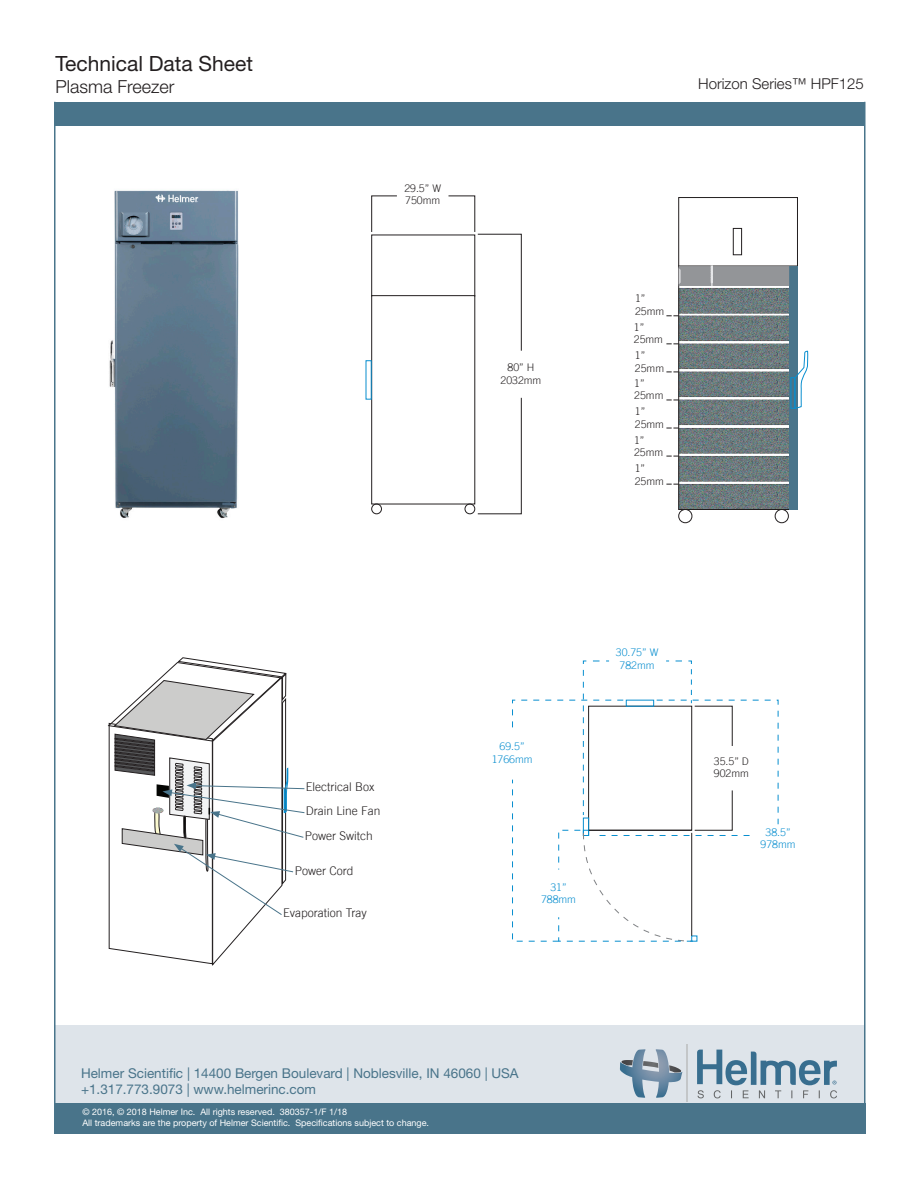
<style>
.page{position:relative;width:918px;height:1188px;background:#fff}
.page>*{position:absolute;margin:0;border:0;box-sizing:border-box;transform-origin:0 0}
.Title_1_Page2{font:21px "Helvetica Neue LT Std";color:#231f20}
.Sub-Title_2{font:300 18px "Helvetica Neue LT Std";color:#231f20}
.Sub-Title_4{font:300 15px "Helvetica Neue LT Std";color:#231f20}
.Footer_Address{font:13.5px "Helvetica Neue LT Std";color:#49748a}
.t1{font:300 12px "Trade Gothic";color:#231f20}
.t2{font:300 10.5px "Trade Gothic";color:#231f20}
.t3{font:300 10.5px "Trade Gothic";color:#088ecf}
.Footer_Legal{font:9px "Helvetica Neue LT Std";color:#fff}
</style>
<div class="page">
<svg style="left:512px;top:661px;width:266px;height:281px"></svg>
<hr style="left:589px;top:830px;width:103px;height:1px;background:#231f20">
<div style="left:54px;top:1025px;width:810px;height:79px;background:#dee4ea"></div>
<div style="left:54px;top:1104px;width:812px;height:30px;background:#49748a"></div>
<svg style="left:620px;top:1049px;width:63px;height:49px"></svg>
<svg style="left:697px;top:1050px;width:140px;height:48px"></svg>
<hr style="left:687px;top:1045px;width:1px;height:57px;background:#bcbdbe">
<div style="left:56px;top:102px;width:810px;height:24px;background:#49748a"></div>
<hr style="left:54px;top:102px;width:2px;height:1022px;background:#49758b">
<hr style="left:864px;top:102px;width:2px;height:1022px;background:#49758b">
<img style="left:109px;top:190px;width:130px;height:329px">
<svg style="left:107px;top:657px;width:198px;height:309px"></svg>
<div style="left:371px;top:504px;width:11px;height:10px;border:1px solid #231f20;border-radius:50%"></div>
<div style="left:465px;top:504px;width:10px;height:10px;border:1px solid #231f20;border-radius:50%"></div>
<div style="left:371px;top:295px;width:104px;height:209px;border:1px solid #231f20"></div>
<div style="left:371px;top:235px;width:104px;height:62px;border:1px solid #231f20"></div>
<div style="left:366px;top:360px;width:6px;height:40px;border:1px solid #088ecf"></div>
<svg style="left:477px;top:397px;width:45px;height:117px"></svg>
<svg style="left:448px;top:196px;width:74px;height:155px"></svg>
<svg style="left:371px;top:196px;width:26px;height:36px"></svg>
<img style="left:680px;top:405px;width:109px;height:16px">
<img style="left:666px;top:377px;width:123px;height:28px">
<img style="left:666px;top:227px;width:123px;height:150px">
<img style="left:666px;top:421px;width:123px;height:103px">
<div style="left:678px;top:266px;width:120px;height:244px;border:1px solid #231f20"></div>
<div style="left:678px;top:197px;width:120px;height:70px;border:1px solid #231f20"></div>
<div style="left:678px;top:509px;width:14px;height:14px;border:1px solid #231f20;border-radius:50%"></div>
<div style="left:775px;top:509px;width:14px;height:14px;border:1px solid #231f20;border-radius:50%"></div>
<div style="left:733px;top:228px;width:9px;height:27px;border:1px solid #231f20"></div>
<div style="left:789px;top:266px;width:8px;height:243px;background:#49748a"></div>
<div style="left:790px;top:377px;width:5px;height:32px;border:1px solid #088ecf"></div>
<svg style="left:794px;top:330px;width:15px;height:79px"></svg>
<div style="left:679px;top:266px;width:110px;height:20px;background:#939598"></div>
<svg style="left:666px;top:316px;width:13px;height:1px"></svg>
<svg style="left:666px;top:344px;width:13px;height:1px"></svg>
<svg style="left:666px;top:372px;width:13px;height:1px"></svg>
<svg style="left:666px;top:400px;width:13px;height:1px"></svg>
<svg style="left:666px;top:428px;width:13px;height:1px"></svg>
<svg style="left:666px;top:456px;width:13px;height:1px"></svg>
<svg style="left:666px;top:484px;width:13px;height:1px"></svg>
<p class="Title_1_Page2" style="left:56px;top:51px;width:199px">Technical Data Sheet</p>
<p class="Sub-Title_2" style="left:56px;top:75px;width:121px">Plasma Freezer</p>
<p class="Sub-Title_4" style="left:698px;top:74px;width:167px">Horizon Series™ HPF125</p>
<p class="t2" style="left:404px;top:182px;width:38px">29.5” W</p>
<p class="t2" style="left:405px;top:194px;width:37px">750mm</p>
<p class="t2" style="left:508px;top:361px;width:28px">80” H</p>
<p class="t2" style="left:501px;top:374px;width:42px">2032mm</p>
<p class="t2" style="left:635px;top:292px;width:12px">1”</p>
<p class="t2" style="left:635px;top:305px;width:31px">25mm</p>
<p class="t2" style="left:634px;top:321px;width:12px">1”</p>
<p class="t2" style="left:634px;top:334px;width:31px">25mm</p>
<p class="t2" style="left:635px;top:349px;width:12px">1”</p>
<p class="t2" style="left:635px;top:362px;width:31px">25mm</p>
<p class="t2" style="left:634px;top:377px;width:12px">1”</p>
<p class="t2" style="left:634px;top:389px;width:31px">25mm</p>
<p class="t2" style="left:635px;top:405px;width:12px">1”</p>
<p class="t2" style="left:635px;top:418px;width:31px">25mm</p>
<p class="t2" style="left:634px;top:434px;width:12px">1”</p>
<p class="t2" style="left:634px;top:446px;width:31px">25mm</p>
<p class="t2" style="left:635px;top:462px;width:12px">1”</p>
<p class="t2" style="left:635px;top:475px;width:31px">25mm</p>
<p class="t1" style="left:306px;top:780px;width:70px">Electrical Box</p>
<p class="t1" style="left:305px;top:828px;width:70px">Power Switch</p>
<p class="t1" style="left:295px;top:863px;width:60px">Power Cord</p>
<p class="t1" style="left:283px;top:905px;width:85px">Evaporation Tray</p>
<p class="t1" style="left:306px;top:804px;width:76px">Drain Line Fan</p>
<p class="t3" style="left:500px;top:740px;width:27px">69.5”</p>
<p class="t3" style="left:492px;top:753px;width:42px">1766mm</p>
<p class="t3" style="left:616px;top:646px;width:44px">30.75” W</p>
<p class="t3" style="left:620px;top:659px;width:37px">782mm</p>
<p class="t3" style="left:550px;top:881px;width:18px">31”</p>
<p class="t3" style="left:541px;top:893px;width:37px">788mm</p>
<p class="t2" style="left:714px;top:755px;width:37px">35.5” D</p>
<p class="t2" style="left:714px;top:767px;width:37px">902mm</p>
<p class="t3" style="left:766px;top:826px;width:27px">38.5”</p>
<p class="t3" style="left:761px;top:838px;width:37px">978mm</p>
<p class="Footer_Address" style="left:81px;top:1065px;width:439px">Helmer Scientific | 14400 Bergen Boulevard | Noblesville, IN 46060 | USA</p>
<p class="Footer_Address" style="left:81px;top:1081px;width:237px">+1.317.773.9073 | www.helmerinc.com</p>
<p class="Footer_Legal" style="left:82px;top:1106px;width:266px">© 2016, © 2018 Helmer Inc. All rights reserved. 380357-1/F 1/18</p>
<p class="Footer_Legal" style="left:82px;top:1117px;width:348px">All trademarks are the property of Helmer Scientific. Specifications subject to change.</p>
</div>
